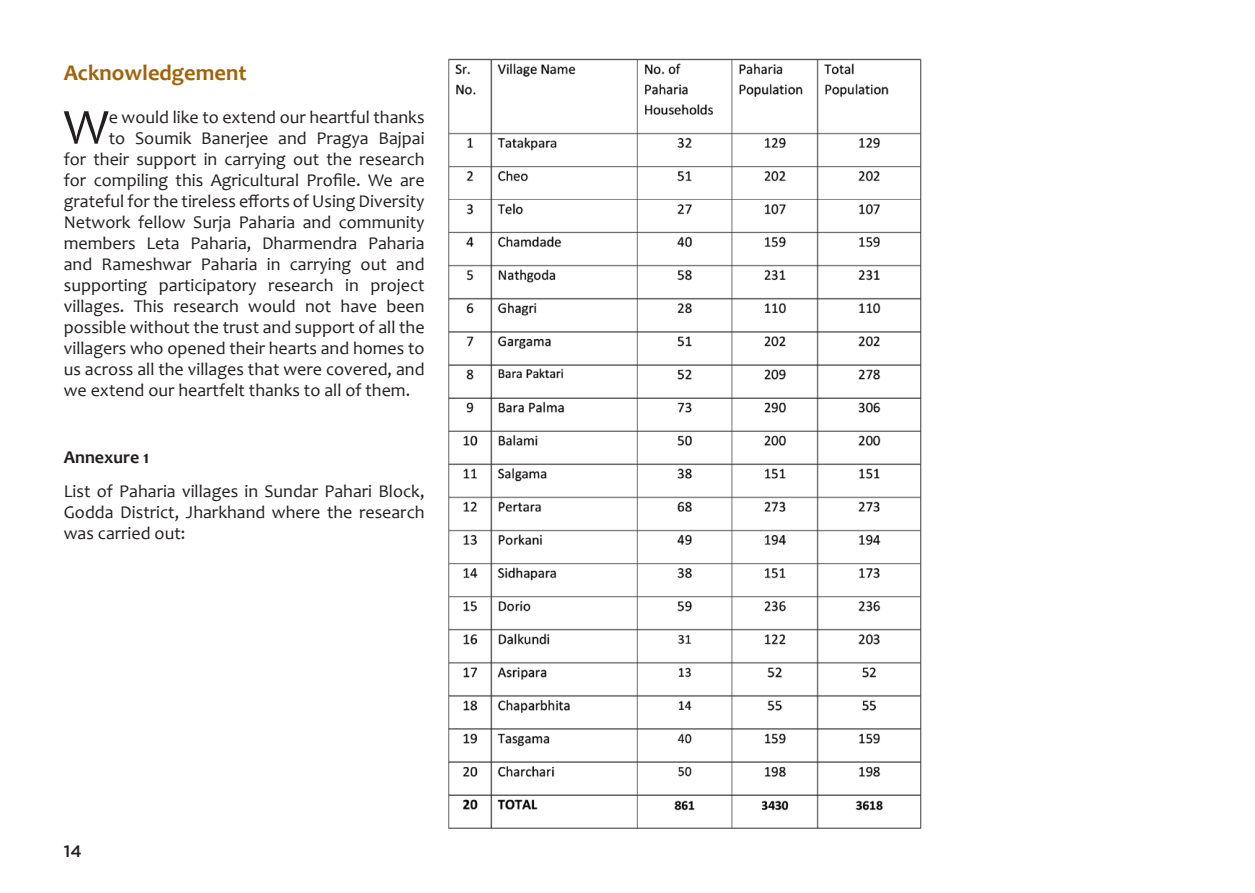
<style>
.page{position:relative;width:1255px;height:893px;background:#fff}
.page>*{position:absolute;margin:0;border:0;box-sizing:border-box;transform-origin:0 0}
.Body{font:51px "Candara";color:#231f20}
.t1{font:700 22.5px "Candara";color:#a1630a}
.Body-2{font:18px/21px "Candara";color:#231f20;text-align:justify}
.Body-3{font:700 18px "Candara";color:#231f20}
.t2{font:500 16.5px "Gotham";color:#231f20}
</style>
<div class="page">
<img style="left:448px;top:58px;width:474px;height:771px">
<p class="t1" style="left:64px;top:59px;width:184px">Acknowledgement</p>
<p class="Body" style="left:64px;top:95px;width:47px">W</p>
<p class="Body-2" style="left:109px;top:106px;width:317px">e would like to extend our heartful thanks</p>
<p class="Body-2" style="left:109px;top:127px;width:317px">to Soumik Banerjee and Pragya Bajpai</p>
<p class="Body-2" style="left:64px;top:148px;width:362px">for their support in carrying out the research</p>
<p class="Body-2" style="left:64px;top:169px;width:362px">for compiling this Agricultural Profile. We are</p>
<p class="Body-2" style="left:64px;top:190px;width:362px">grateful for the tireless efforts of Using Diversity</p>
<p class="Body-2" style="left:64px;top:211px;width:362px">Network fellow Surja Paharia and community</p>
<p class="Body-2" style="left:64px;top:232px;width:362px">members Leta Paharia, Dharmendra Paharia</p>
<p class="Body-2" style="left:64px;top:253px;width:362px">and Rameshwar Paharia in carrying out and</p>
<p class="Body-2" style="left:64px;top:274px;width:362px">supporting participatory research in project</p>
<p class="Body-2" style="left:64px;top:295px;width:362px">villages. This research would not have been</p>
<p class="Body-2" style="left:64px;top:316px;width:362px">possible without the trust and support of all the</p>
<p class="Body-2" style="left:64px;top:337px;width:362px">villagers who opened their hearts and homes to</p>
<p class="Body-2" style="left:64px;top:358px;width:362px">us across all the villages that were covered, and</p>
<p class="Body-2" style="left:64px;top:379px;width:348px">we extend our heartfelt thanks to all of them.</p>
<p class="Body-3" style="left:64px;top:446px;width:87px">Annexure 1</p>
<p class="Body-2" style="left:64px;top:480px;width:362px">List of Paharia villages in Sundar Pahari Block, Godda District, Jharkhand where the research was carried out:</p>
<p class="t2" style="left:64px;top:841px;width:19px">14</p>
</div>
